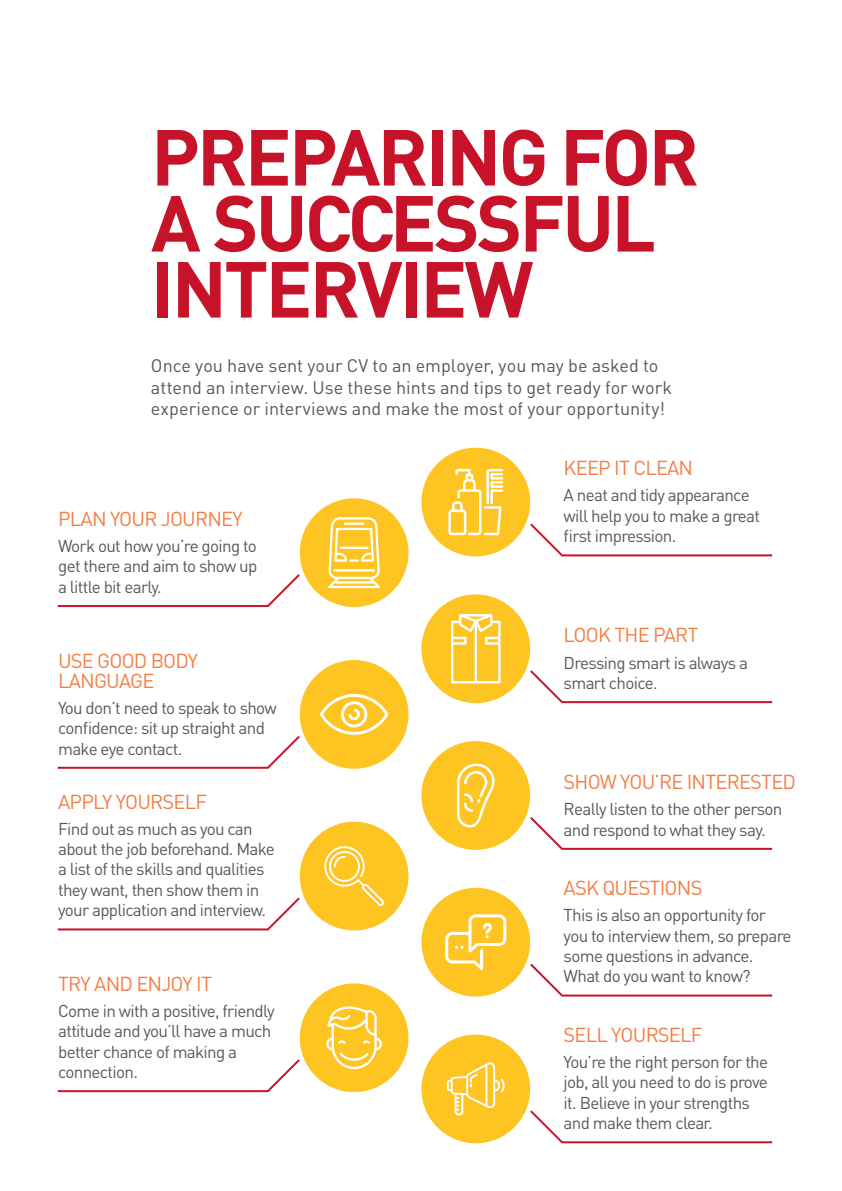
<style>
.page{position:relative;width:842px;height:1191px;background:#fff}
.page>*{position:absolute;margin:0;border:0;box-sizing:border-box;transform-origin:0 0}
.t1{font:700 78px/66px "DIN";letter-spacing:-.04em;color:#c7132a}
.t2{font:20px/20px "DIN";letter-spacing:-.04em;color:#f47d44}
.t3{font:18px/21.6px "DIN";color:#57585a}
.t4{font:17px/20.4px "DIN";letter-spacing:-.04em;color:#57585a}
</style>
<div class="page">
<svg style="left:530px;top:523px;width:243px;height:34px"></svg>
<svg style="left:530px;top:670px;width:243px;height:34px"></svg>
<svg style="left:530px;top:817px;width:243px;height:33px"></svg>
<svg style="left:530px;top:963px;width:243px;height:34px"></svg>
<svg style="left:530px;top:1110px;width:243px;height:34px"></svg>
<svg style="left:57px;top:574px;width:243px;height:34px"></svg>
<svg style="left:57px;top:736px;width:243px;height:33px"></svg>
<svg style="left:57px;top:897px;width:243px;height:34px"></svg>
<svg style="left:57px;top:1059px;width:243px;height:34px"></svg>
<div style="left:300px;top:498px;width:108px;height:109px;background:#fec422;border-radius:50%"></div>
<svg style="left:328px;top:517px;width:52px;height:71px"></svg>
<hr style="left:333px;top:569px;width:42px;height:2px;background:#fff">
<div style="left:421px;top:594px;width:109px;height:109px;background:#fec422;border-radius:50%"></div>
<svg style="left:451px;top:614px;width:50px;height:69px"></svg>
<div style="left:421px;top:741px;width:109px;height:109px;background:#fec422;border-radius:50%"></div>
<svg style="left:457px;top:763px;width:38px;height:64px"></svg>
<div style="left:300px;top:660px;width:108px;height:108px;background:#fec422;border-radius:50%"></div>
<svg style="left:320px;top:694px;width:68px;height:41px"></svg>
<div style="left:421px;top:1034px;width:109px;height:109px;background:#fec422;border-radius:50%"></div>
<svg style="left:447px;top:1062px;width:58px;height:53px"></svg>
<div style="left:421px;top:888px;width:109px;height:108px;background:#fec422;border-radius:50%"></div>
<svg style="left:445px;top:914px;width:61px;height:56px"></svg>
<div style="left:300px;top:821px;width:108px;height:109px;background:#fec422;border-radius:50%"></div>
<svg style="left:324px;top:846px;width:60px;height:60px"></svg>
<div style="left:300px;top:983px;width:108px;height:109px;background:#fec422;border-radius:50%"></div>
<svg style="left:326px;top:1006px;width:56px;height:63px"></svg>
<div style="left:421px;top:448px;width:109px;height:108px;background:#fec422;border-radius:50%"></div>
<svg style="left:448px;top:469px;width:55px;height:66px"></svg>
<p class="t1" style="left:151px;top:121px;width:550px">PREPARING FOR<br>A SUCCESSFUL<br>INTERVIEW</p>
<p class="t3" style="left:151px;top:354px;width:523px">Once you have sent your CV to an employer, you may be asked to attend an interview. Use these hints and tips to get ready for work experience or interviews and make the most of your opportunity!</p>
<p class="t2" style="left:58px;top:508px;width:186px">PLAN YOUR JOURNEY</p>
<p class="t4" style="left:58px;top:535px;width:201px;text-align:justify">Work out how you’re going to get there and aim to show up a little bit early.</p>
<p class="t2" style="left:58px;top:650px;width:142px">USE GOOD BODY<br>LANGUAGE</p>
<p class="t4" style="left:58px;top:697px;width:220px">You don’t need to speak to show confidence: sit up straight and make eye contact.</p>
<p class="t2" style="left:58px;top:791px;width:150px">APPLY YOURSELF</p>
<p class="t4" style="left:58px;top:818px;width:218px">Find out as much as you can about the job beforehand. Make a list of the skills and qualities they want, then show them in your application and interview.</p>
<p class="t2" style="left:58px;top:973px;width:155px">TRY AND ENJOY IT</p>
<p class="t4" style="left:58px;top:1000px;width:218px">Come in with a positive, friendly attitude and you’ll have a much better chance of making a connection.</p>
<p class="t2" style="left:564px;top:458px;width:131px">KEEP IT CLEAN</p>
<p class="t4" style="left:564px;top:485px;width:198px">A neat and tidy appearance will help you to make a great first impression.</p>
<p class="t2" style="left:564px;top:625px;width:136px">LOOK THE PART</p>
<p class="t4" style="left:564px;top:652px;width:186px">Dressing smart is always a smart choice.</p>
<p class="t2" style="left:564px;top:771px;width:234px">SHOW YOU’RE INTERESTED</p>
<p class="t4" style="left:564px;top:798px;width:220px">Really listen to the other person and respond to what they say.</p>
<p class="t2" style="left:564px;top:877px;width:140px">ASK QUESTIONS</p>
<p class="t4" style="left:564px;top:904px;width:229px">This is also an opportunity for you to interview them, so prepare some questions in advance.<br>What do you want to know?</p>
<p class="t2" style="left:564px;top:1024px;width:140px">SELL YOURSELF</p>
<p class="t4" style="left:564px;top:1051px;width:206px">You’re the right person for the job, all you need to do is prove it. Believe in your strengths and make them clear.</p>
</div>
